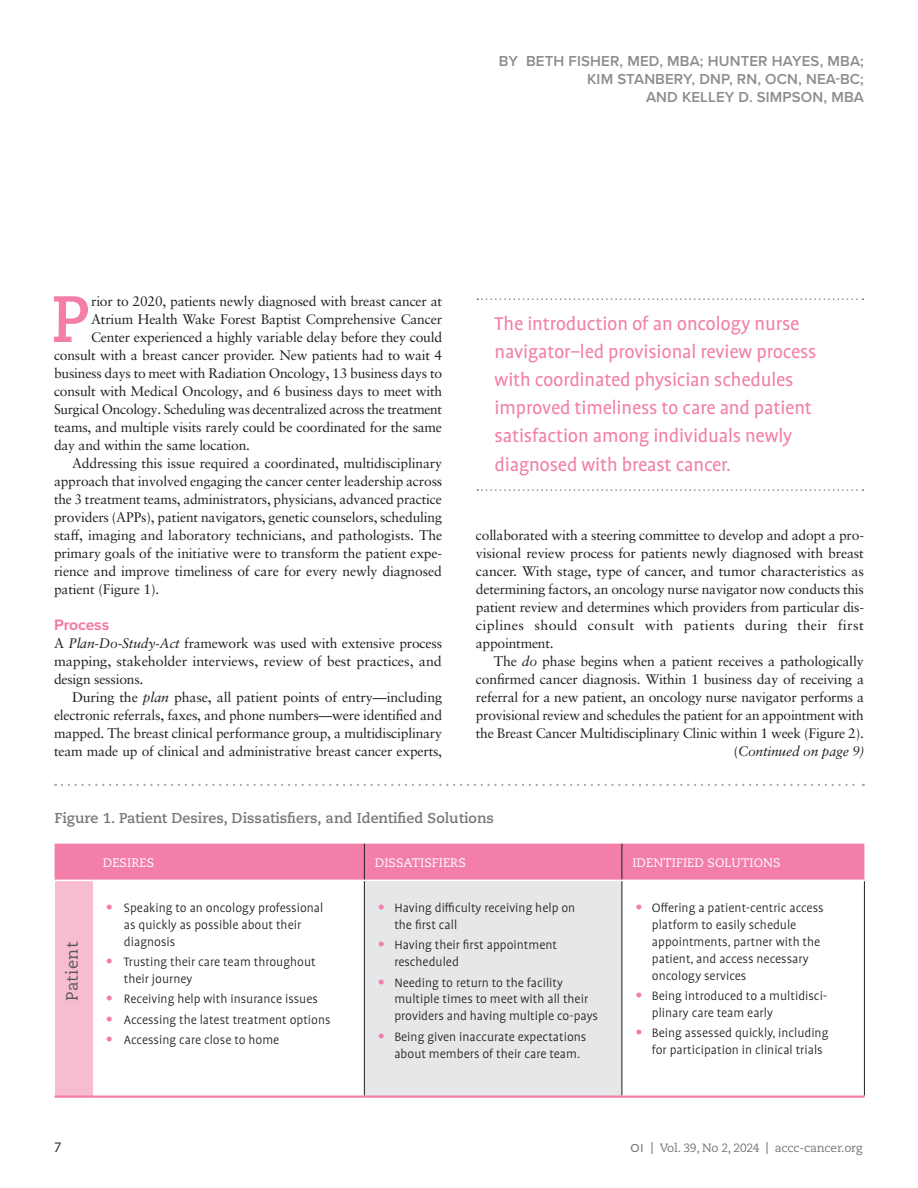
<style>
.page{position:relative;width:918px;height:1188px;background:#fff}
.page>*{position:absolute;margin:0;border:0;box-sizing:border-box;transform-origin:0 0}
._1st_Paragraph{font:700 65.25px "Caecilia LT Pro 75";color:#f27ea9}
.PullQuote{font:21px/28px "Profile Pro";letter-spacing:-.01em;color:#f27ea9}
.Table_fig_head_1{font:16.5px "Caecilia LT Pro 55 Roman";letter-spacing:.02em;color:#57585a}
.Feature_Primary_Subhead{font:700 15.75px "Proxima Nova";letter-spacing:-.01em;color:#f27ea9}
.Feature_Byline{font:600 15px/18px "Proxima Nova";letter-spacing:.01em;color:#8a8c8f;text-align:right}
.Table_Fig_Color_Title{font:700 14.25px "Caecilia LT Pro 75";color:#76787b}
.Feature_Text__indent{font:13.8px/18px "Sabon LT Pro";letter-spacing:-.015em;color:#231f20;text-align:justify}
.t1{font:300 13.8px/16.8px "Profile Pro";color:#231f20}
._1st_Paragraph-2{font:13.8px "Sabon LT Pro";letter-spacing:-.015em;color:#231f20}
.Feature_Text__no_indent{font:13.8px/18px "Sabon LT Pro";letter-spacing:-.005em;color:#231f20;text-align:justify}
.Feature_Text__no_indent-2{font:italic 13.8px "Sabon LT Pro";letter-spacing:-.015em;color:#231f20}
.t2{font:13.5px "Caecilia LT Pro 55 Roman";color:#231f20}
.Table_fig_head_1-2{font:12.3px "Caecilia LT Pro 55 Roman";letter-spacing:.01em;color:#fff}
.t3{font:12px "Caecilia LT Pro 55 Roman";letter-spacing:-.02em;color:#76787b}
.s1{font-style:italic}
.s2{font-style:normal}
.s3{font-family:"Sabon LT Pro";font-weight:400;font-size:14.25px;color:#f27ea9}
.s4{font-family:"Proxima Nova";font-weight:500}
.s5{font-family:"Caecilia LT Pro 75";font-weight:700}
</style>
<div class="page">
<div style="left:55px;top:844px;width:809px;height:36px;background:#f27ea9"></div>
<div style="left:55px;top:880px;width:37px;height:217px;background:#f7bcd2"></div>
<div style="left:364px;top:880px;width:258px;height:217px;background:#e6e7e9"></div>
<hr style="left:364px;top:881px;width:1px;height:215px;background:#231f20">
<hr style="left:364px;top:844px;width:1px;height:36px;background:#231f20">
<hr style="left:622px;top:881px;width:1px;height:215px;background:#231f20">
<hr style="left:864px;top:881px;width:1px;height:215px;background:#231f20">
<hr style="left:622px;top:844px;width:1px;height:36px;background:#231f20">
<hr style="left:55px;top:1096px;width:37px;height:2px;background:#f27ea9">
<hr style="left:92px;top:1096px;width:272px;height:2px;background:#f27ea9">
<hr style="left:364px;top:1096px;width:258px;height:2px;background:#f27ea9">
<hr style="left:622px;top:1096px;width:243px;height:2px;background:#f27ea9">
<hr style="left:55px;top:880px;width:37px;height:1px;background:#fff">
<hr style="left:364px;top:880px;width:258px;height:1px;background:#fff">
<svg style="left:62px;top:784px;width:802px;height:2px"></svg>
<svg style="left:477px;top:298px;width:386px;height:2px"></svg>
<svg style="left:477px;top:489px;width:386px;height:2px"></svg>
<p class="Feature_Byline" style="left:499px;top:51px;width:367px">BY BETH FISHER, MED, MBA; HUNTER HAYES, MBA;<br>KIM STANBERY, DNP, RN, OCN, NEA-BC;<br>AND KELLEY D. SIMPSON, MBA</p>
<p class="_1st_Paragraph" style="left:51px;top:275px;width:40px">P</p>
<p class="_1st_Paragraph-2" style="left:91px;top:293px;width:352px">rior to 2020, patients newly diagnosed with breast cancer at</p>
<p class="_1st_Paragraph-2" style="left:91px;top:311px;width:352px">Atrium Health Wake Forest Baptist Comprehensive Cancer</p>
<p class="_1st_Paragraph-2" style="left:91px;top:329px;width:352px">Center experienced a highly variable delay before they could</p>
<p class="_1st_Paragraph-2" style="left:54px;top:347px;width:390px">consult with a breast cancer provider. New patients had to wait 4</p>
<p class="_1st_Paragraph-2" style="left:54px;top:365px;width:390px">business days to meet with Radiation Oncology, 13 business days to</p>
<p class="_1st_Paragraph-2" style="left:54px;top:383px;width:390px">consult with Medical Oncology, and 6 business days to meet with</p>
<p class="_1st_Paragraph-2" style="left:54px;top:401px;width:390px">Surgical Oncology. Scheduling was decentralized across the treatment</p>
<p class="_1st_Paragraph-2" style="left:54px;top:419px;width:390px">teams, and multiple visits rarely could be coordinated for the same</p>
<p class="_1st_Paragraph-2" style="left:54px;top:437px;width:198px">day and within the same location.</p>
<p class="Feature_Text__indent" style="left:54px;top:454px;width:390px;text-indent:18px">Addressing this issue required a coordinated, multidisciplinary approach that involved engaging the cancer center leadership across the 3 treatment teams, administrators, physicians, advanced practice providers (APPs), patient navigators, genetic counselors, scheduling staff, imaging and laboratory technicians, and pathologists. The primary goals of the initiative were to transform the patient expe&shy;rience and improve timeliness of care for every newly diagnosed patient (Figure 1).</p>
<p class="Feature_Primary_Subhead" style="left:54px;top:613px;width:57px">Process</p>
<p class="Feature_Text__no_indent" style="left:54px;top:634px;width:390px">A <span class="s1">Plan-Do-Study-Act</span> framework was used with extensive process mapping, stakeholder interviews, review of best practices, and design sessions.</p>
<p class="Feature_Text__indent" style="left:54px;top:688px;width:390px;text-indent:18px">During the <span class="s1">plan</span> phase, all patient points of entry—including electronic referrals, faxes, and phone numbers—were identified and mapped. The breast clinical performance group, a multidisciplinary team made up of clinical and administrative breast cancer experts,</p>
<p class="PullQuote" style="left:495px;top:310px;width:323px">The introduction of an oncology nurse navigator–led provisional review process with coordinated physician schedules improved timeliness to care and patient satisfaction among individuals newly diagnosed with breast cancer.</p>
<p class="Feature_Text__indent" style="left:476px;top:526px;width:390px">collaborated with a steering committee to develop and adopt a pro&shy;visional review process for patients newly diagnosed with breast cancer. With stage, type of cancer, and tumor characteristics as determining factors, an oncology nurse navigator now conducts this patient review and determines which providers from particular dis&shy;ciplines should consult with patients during their first appointment.</p>
<p class="Feature_Text__indent" style="left:476px;top:652px;width:390px;text-indent:18px">The <span class="s1">do</span> phase begins when a patient receives a pathologically confirmed cancer diagnosis. Within 1 business day of receiving a referral for a new patient, an oncology nurse navigator performs a provisional review and schedules the patient for an appointment with the Breast Cancer Multidisciplinary Clinic within 1 week (Figure 2).</p>
<p class="Feature_Text__no_indent-2" style="left:734px;top:743px;width:132px"><span class="s2">(</span>Continued on page 9)</p>
<p class="Table_Fig_Color_Title" style="left:55px;top:808px;width:441px">Figure 1. Patient Desires, Dissatisfiers, and Identified Solutions</p>
<p class="Table_fig_head_1-2" style="left:103px;top:854px;width:53px">DESIRES</p>
<p class="Table_fig_head_1-2" style="left:375px;top:854px;width:92px">DISSATISFIERS</p>
<p class="Table_fig_head_1-2" style="left:632px;top:854px;width:150px">IDENTIFIED SOLUTIONS</p>
<p class="t1" style="left:124px;top:900px;width:201px;text-indent:-18px"><span class="s3">•</span> Speaking to an oncology professional as quickly as possible about their diagnosis</p>
<p class="t1" style="left:124px;top:954px;width:193px;text-indent:-18px"><span class="s3">•</span> Trusting their care team throughout their journey</p>
<p class="t1" style="left:106px;top:991px;width:214px"><span class="s3">•</span> Receiving help with insurance issues</p>
<p class="t1" style="left:106px;top:1012px;width:226px"><span class="s3">•</span> Accessing the latest treatment options</p>
<p class="t1" style="left:106px;top:1032px;width:175px"><span class="s3">•</span> Accessing care close to home</p>
<p class="t1" style="left:394px;top:900px;width:182px;text-indent:-16px"><span class="s3">•</span> Having difficulty receiving help on the first call</p>
<p class="t1" style="left:394px;top:937px;width:164px;text-indent:-16px"><span class="s3">•</span> Having their first appointment rescheduled</p>
<p class="t1" style="left:394px;top:975px;width:205px;text-indent:-16px"><span class="s3">•</span> Needing to return to the facility multiple times to meet with all their providers and having multiple co-pays</p>
<p class="t1" style="left:394px;top:1029px;width:194px;text-indent:-16px"><span class="s3">•</span> Being given inaccurate expectations about members of their care team.</p>
<p class="t1" style="left:652px;top:900px;width:173px;text-indent:-16px"><span class="s3">•</span> Offering a patient-centric access platform to easily schedule appointments, partner with the patient, and access necessary oncology services</p>
<p class="t1" style="left:652px;top:988px;width:177px;text-indent:-16px"><span class="s3">•</span> Being introduced to a multidisci&shy;plinary care team early</p>
<p class="t1" style="left:652px;top:1025px;width:178px;text-indent:-16px"><span class="s3">•</span> Being assessed quickly, including for participation in clinical trials</p>
<p class="Table_fig_head_1" style="left:61px;top:1001px;width:60px;rotate:-90deg">Patient</p>
<p class="t2" style="left:54px;top:1138px;width:9px">7</p>
<p class="t3" style="left:631px;top:1140px;width:233px"><span class="s4">OI</span> <span class="s5">|</span> Vol. 39, No 2, 2024 <span class="s5">|</span> accc-cancer.org</p>
</div>
